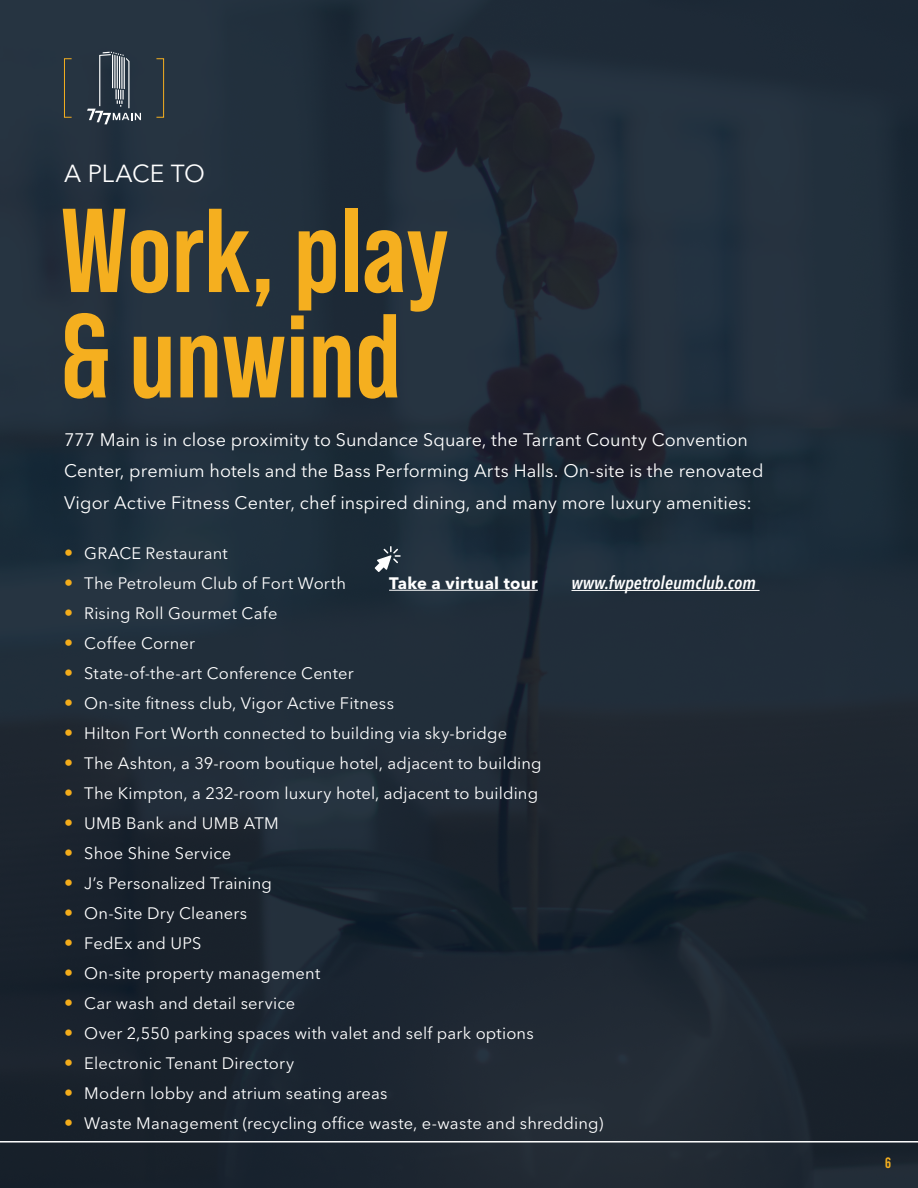
<style>
.page{position:relative;width:918px;height:1188px;background:#fff}
.page>*{position:absolute;margin:0;border:0;box-sizing:border-box;transform-origin:0 0}
.t1{font:700 118.95px "Bebas Neue Pro";color:#f5af1f}
.t2{font:24.45px "Avenir Next LT Pro";letter-spacing:-.005em;color:#fff}
.t3{font:18px/31.5px "Avenir Next LT Pro";letter-spacing:.005em;color:#fff}
.t4{font:italic 600 condensed 18px "Avenir Next LT Pro";color:#fff}
.t5{font:16.5px "Avenir Next LT Pro";letter-spacing:.01em;color:#fff}
.t6{font:700 16.5px "Avenir Next LT Pro";letter-spacing:.02em;color:#fff}
.t7{font:700 15px "Bebas Neue Pro";color:#f5af1f}
.s1{font-size:18px;color:#f4ad1b}
</style>
<div class="page">
<img style="left:0;top:0;width:918px;height:1188px">
<hr style="left:389px;top:590px;width:149px;height:1px;background:#fff">
<svg style="left:375px;top:546px;width:26px;height:26px"></svg>
<hr style="left:572px;top:590px;width:188px;height:1px;background:#fff">
<hr style="left:0;top:1141px;width:918px;height:2px;background:#fff">
<svg style="left:87px;top:52px;width:54px;height:72px;background:#48535f"></svg>
<div style="left:64px;top:58px;width:8px;height:60px;border:1px solid #f5af1f"></div>
<div style="left:156px;top:58px;width:8px;height:60px;border:1px solid #f5af1f"></div>
<p class="t2" style="left:64px;top:159px;width:143px">A PLACE TO</p>
<p class="t1" style="left:61px;top:183px;width:389px">Work, play</p>
<p class="t1" style="left:61px;top:288px;width:341px">&amp; unwind</p>
<p class="t3" style="left:64px;top:424px;width:701px">777 Main is in close proximity to Sundance Square, the Tarrant County Convention<br>Center, premium hotels and the Bass Performing Arts Halls. On-site is the renovated<br>Vigor Active Fitness Center, chef inspired dining, and many more luxury amenities:</p>
<p class="t5" style="left:64px;top:543px;width:165px"><span class="s1">•</span> GRACE Restaurant</p>
<p class="t5" style="left:64px;top:573px;width:283px"><span class="s1">•</span> The Petroleum Club of Fort Worth</p>
<p class="t6" style="left:389px;top:573px;width:150px">Take a virtual tour</p>
<p class="t5" style="left:64px;top:603px;width:215px"><span class="s1">•</span> Rising Roll Gourmet Cafe</p>
<p class="t5" style="left:64px;top:633px;width:133px"><span class="s1">•</span> Coffee Corner</p>
<p class="t5" style="left:64px;top:663px;width:291px"><span class="s1">•</span> State-of-the-art Conference Center</p>
<p class="t5" style="left:64px;top:693px;width:331px"><span class="s1">•</span> On-site fitness club, Vigor Active Fitness</p>
<p class="t5" style="left:64px;top:723px;width:445px"><span class="s1">•</span> Hilton Fort Worth connected to building via sky-bridge</p>
<p class="t5" style="left:64px;top:753px;width:479px"><span class="s1">•</span> The Ashton, a 39-room boutique hotel, adjacent to building</p>
<p class="t5" style="left:64px;top:783px;width:476px"><span class="s1">•</span> The Kimpton, a 232-room luxury hotel, adjacent to building</p>
<p class="t5" style="left:64px;top:813px;width:216px"><span class="s1">•</span> UMB Bank and UMB ATM</p>
<p class="t5" style="left:64px;top:843px;width:169px"><span class="s1">•</span> Shoe Shine Service</p>
<p class="t5" style="left:64px;top:873px;width:209px"><span class="s1">•</span> J’s Personalized Training</p>
<p class="t5" style="left:64px;top:903px;width:185px"><span class="s1">•</span> On-Site Dry Cleaners</p>
<p class="t5" style="left:64px;top:933px;width:139px"><span class="s1">•</span> FedEx and UPS</p>
<p class="t5" style="left:64px;top:963px;width:258px"><span class="s1">•</span> On-site property management</p>
<p class="t5" style="left:64px;top:993px;width:233px"><span class="s1">•</span> Car wash and detail service</p>
<p class="t5" style="left:64px;top:1023px;width:471px"><span class="s1">•</span> Over 2,550 parking spaces with valet and self park options</p>
<p class="t5" style="left:64px;top:1053px;width:232px"><span class="s1">•</span> Electronic Tenant Directory</p>
<p class="t5" style="left:64px;top:1083px;width:325px"><span class="s1">•</span> Modern lobby and atrium seating areas</p>
<p class="t5" style="left:64px;top:1113px;width:541px"><span class="s1">•</span> Waste Management (recycling office waste, e-waste and shredding)</p>
<p class="t4" style="left:572px;top:571px;width:186px">www.fwpetroleumclub.com</p>
<p class="t7" style="left:885px;top:1154px;width:7px">6</p>
</div>
